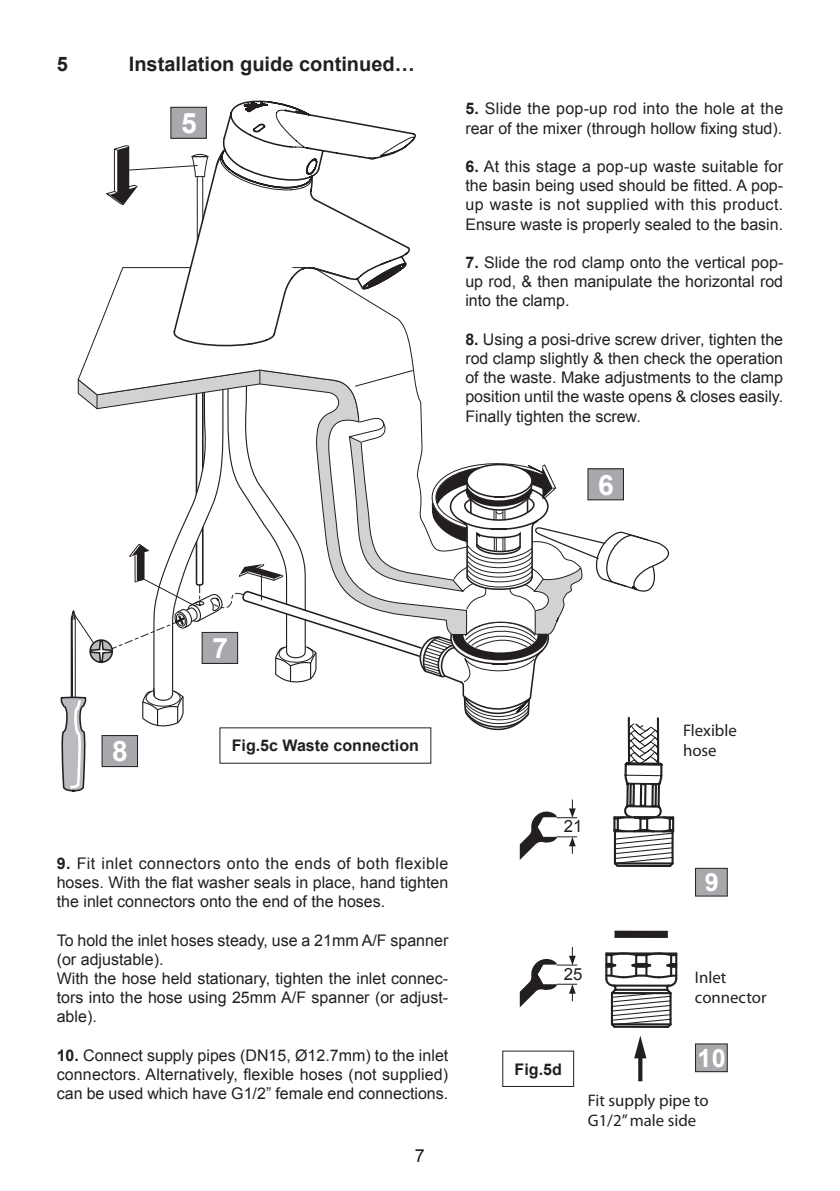
<style>
.page{position:relative;width:840px;height:1191px;background:#fff}
.page>*{position:absolute;margin:0;border:0;box-sizing:border-box;transform-origin:0 0}
.t1{font:700 28.2px "Arial";color:#fff}
.t2{font:700 25.2px "Arial";color:#fff}
.t3{font:700 20px "Arial";color:#231f20}
.t4{font:18px "Arial";color:#231f20}
.t5{font:16.8px/20.2px "Myriad Pro";color:#231f20}
.t6{font:16.8px "Arial";color:#231f20}
.t7{font:16px/19.2px "Arial";color:#231f20;text-align:justify}
.t8{font:700 16px "Arial";color:#231f20}
.s1{font-weight:700}
</style>
<div class="page">
<div style="left:615px;top:931px;width:51px;height:6px;background:#231f20"></div>
<hr style="left:615px;top:930px;width:51px;height:2px;background:#231f20">
<hr style="left:615px;top:936px;width:51px;height:2px;background:#231f20">
<svg style="left:605px;top:952px;width:73px;height:76px"></svg>
<svg style="left:60px;top:102px;width:615px;height:765px"></svg>
<svg style="left:519px;top:947px;width:57px;height:60px"></svg>
<div style="left:695px;top:868px;width:31px;height:28px;background:#a8a9ad"></div>
<div style="left:694px;top:868px;width:33px;height:28px;border:1px solid #231f20"></div>
<div style="left:695px;top:1044px;width:31px;height:27px;background:#a8a9ad"></div>
<div style="left:694px;top:1043px;width:33px;height:29px;border:1px solid #231f20"></div>
<svg style="left:638px;top:1058px;width:4px;height:23px"></svg>
<svg style="left:634px;top:1036px;width:12px;height:22px"></svg>
<div style="left:502px;top:1050px;width:72px;height:37px;border:1px solid #231f20"></div>
<p class="t3" style="left:57px;top:51px;width:13px">5</p>
<p class="t3" style="left:129px;top:51px;width:287px">Installation guide continued…</p>
<h1 class="t1" style="left:181px;top:104px;width:17px">5</h1>
<p class="t7" style="left:465px;top:99px;width:319px"><span class="s1">5.</span> Slide the pop-up rod into the hole at the rear of the mixer (through hollow fixing stud).</p>
<p class="t7" style="left:465px;top:157px;width:319px"><span class="s1">6.</span> At this stage a pop-up waste suitable for the basin being used should be fitted. A pop&shy;up waste is not supplied with this product.<br>Ensure waste is properly sealed to the basin.</p>
<p class="t7" style="left:465px;top:253px;width:319px"><span class="s1">7.</span> Slide the rod clamp onto the vertical pop&shy;up rod, &amp; then manipulate the horizontal rod into the clamp.</p>
<p class="t7" style="left:465px;top:330px;width:319px"><span class="s1">8.</span> Using a posi-drive screw driver, tighten the rod clamp slightly &amp; then check the operation of the waste. Make adjustments to the clamp position until the waste opens &amp; closes easily.<br>Finally tighten the screw.</p>
<h1 class="t1" style="left:597px;top:466px;width:17px">6</h1>
<h1 class="t1" style="left:112px;top:732px;width:17px">8</h1>
<h1 class="t1" style="left:212px;top:629px;width:17px">7</h1>
<p class="t8" style="left:232px;top:735px;width:188px">Fig.5c Waste connection</p>
<p class="t7" style="left:57px;top:853px;width:393px"><span class="s1">9.</span> Fit inlet connectors onto the ends of both flexible hoses. With the flat washer seals in place, hand tighten the inlet connectors onto the end of the hoses.</p>
<p class="t7" style="left:57px;top:930px;width:393px;text-align:left">To hold the inlet hoses steady, use a 21mm A/F spanner (or adjustable).<br>With the hose held stationary, tighten the inlet connec&shy;tors into the hose using 25mm A/F spanner (or adjust&shy;able).</p>
<p class="t7" style="left:57px;top:1045px;width:393px"><span class="s1">10.</span> Connect supply pipes (DN15, Ø12.7mm) to the inlet connectors. Alternatively, flexible hoses (not supplied) can be used which have G1/2” female end connections.</p>
<p class="t4" style="left:415px;top:1144px;width:12px">7</p>
<p class="t6" style="left:563px;top:815px;width:20px">21</p>
<p class="t6" style="left:563px;top:962px;width:20px">25</p>
<p class="t5" style="left:682px;top:719px;width:55px">Flexible hose</p>
<h2 class="t2" style="left:704px;top:865px;width:15px">9</h2>
<p class="t5" style="left:694px;top:967px;width:73px">Inlet connector</p>
<p class="t8" style="left:514px;top:1058px;width:49px">Fig.5d</p>
<h2 class="t2" style="left:697px;top:1041px;width:29px">10</h2>
<p class="t5" style="left:587px;top:1090px;width:122px">Fit supply pipe to<br>G1/2” male side</p>
</div>
